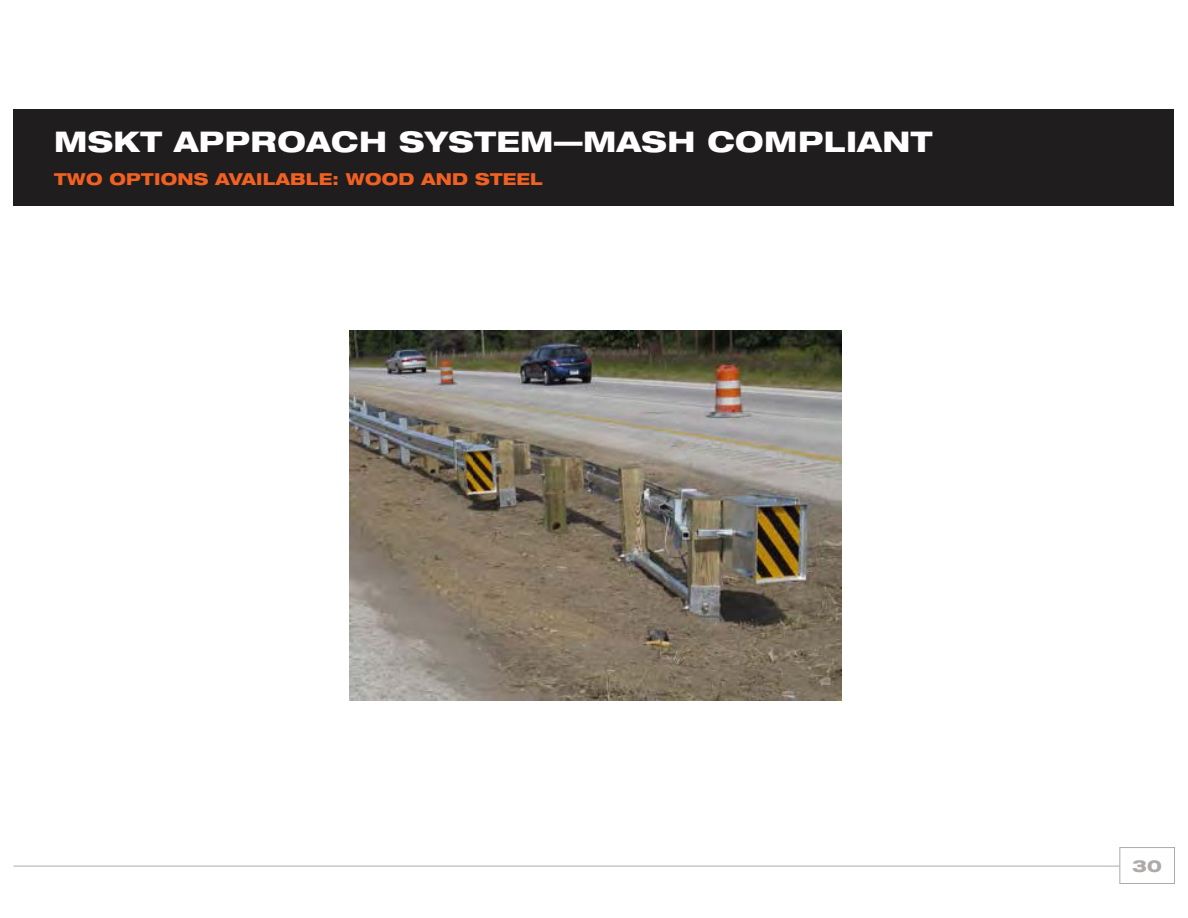
<style>
.page{position:relative;width:1188px;height:918px;background:#fff}
.page>*{position:absolute;margin:0;border:0;box-sizing:border-box;transform-origin:0 0}
.t1{font:800 expanded 28.5px "Helvetica Neue";letter-spacing:.015em;color:#fff}
.t2{font:800 expanded 16.65px "Helvetica Neue";color:#aeaaa9}
.t3{font:800 expanded 16.5px "Helvetica Neue";letter-spacing:.015em;color:#f26122}
</style>
<div class="page">
<hr style="left:14px;top:866px;width:1160px;height:1px;background:#aeaaa9">
<div style="left:14px;top:110px;width:1160px;height:96px;background:#201d1e"></div>
<div style="left:1119px;top:847px;width:56px;height:37px;background:#fff;border:1px solid #aeaaa9"></div>
<img style="left:349px;top:331px;width:492px;height:369px">
<p class="t1" style="left:54px;top:123px;width:880px">MSKT APPROACH SYSTEM—MASH COMPLIANT</p>
<p class="t3" style="left:54px;top:169px;width:490px">TWO OPTIONS AVAILABLE: WOOD AND STEEL</p>
<p class="t2" style="left:1132px;top:855px;width:31px">30</p>
</div>
